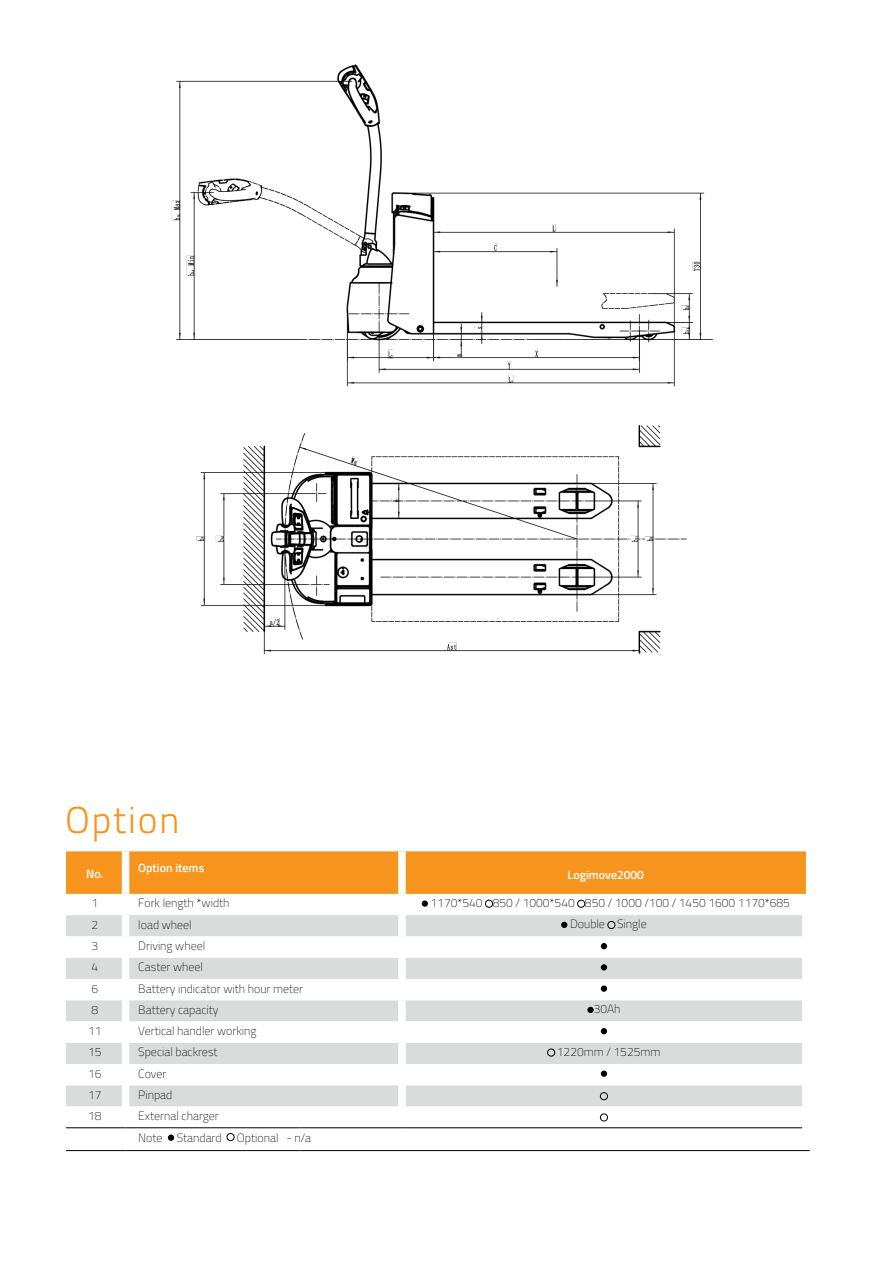
<style>
.page{position:relative;width:893px;height:1263px;background:#fff}
.page>*{position:absolute;margin:0;border:0;box-sizing:border-box;transform-origin:0 0}
.t1{font:300 37.5px "Titillium Web";letter-spacing:.05em;color:#f7941e}
.t2{font:200 12px/21.5px "Titillium Web";color:#000}
.t3{font:600 12px "Titillium Web";color:#fff}
</style>
<div class="page">
<img style="left:171px;top:64px;width:542px;height:591px">
<div style="left:66px;top:851px;width:740px;height:43px;background:#f7941e"></div>
<div style="left:66px;top:915px;width:736px;height:21px;background:#dadcdc"></div>
<svg style="left:66px;top:945px;width:736px;height:197px"></svg>
<div style="left:398px;top:915px;width:8px;height:21px;background:#fff"></div>
<div style="left:398px;top:936px;width:8px;height:22px;background:#fff"></div>
<div style="left:398px;top:958px;width:8px;height:21px;background:#fff"></div>
<div style="left:398px;top:979px;width:8px;height:21px;background:#fff"></div>
<div style="left:398px;top:1000px;width:8px;height:21px;background:#fff"></div>
<div style="left:398px;top:1021px;width:8px;height:22px;background:#fff"></div>
<div style="left:398px;top:1043px;width:8px;height:21px;background:#fff"></div>
<div style="left:398px;top:1064px;width:8px;height:21px;background:#fff"></div>
<div style="left:398px;top:1085px;width:8px;height:21px;background:#fff"></div>
<div style="left:398px;top:1106px;width:8px;height:21px;background:#fff"></div>
<div style="left:122px;top:851px;width:7px;height:43px;background:#fff"></div>
<div style="left:122px;top:915px;width:7px;height:21px;background:#fff"></div>
<div style="left:122px;top:936px;width:7px;height:22px;background:#fff"></div>
<div style="left:122px;top:958px;width:7px;height:21px;background:#fff"></div>
<div style="left:122px;top:979px;width:7px;height:21px;background:#fff"></div>
<div style="left:122px;top:1000px;width:7px;height:21px;background:#fff"></div>
<div style="left:122px;top:1021px;width:7px;height:22px;background:#fff"></div>
<div style="left:122px;top:1043px;width:7px;height:21px;background:#fff"></div>
<div style="left:122px;top:1064px;width:7px;height:21px;background:#fff"></div>
<div style="left:122px;top:1085px;width:7px;height:21px;background:#fff"></div>
<div style="left:122px;top:1106px;width:7px;height:21px;background:#fff"></div>
<div style="left:122px;top:1128px;width:7px;height:22px;background:#fff"></div>
<hr style="left:66px;top:1150px;width:60px;height:1px;background:#000">
<hr style="left:126px;top:1150px;width:174px;height:1px;background:#000">
<hr style="left:300px;top:1150px;width:102px;height:1px;background:#000">
<hr style="left:402px;top:1150px;width:408px;height:1px;background:#000">
<div style="left:398px;top:851px;width:8px;height:43px;background:#fff"></div>
<hr style="left:66px;top:1127px;width:60px;height:1px;background:#000">
<hr style="left:126px;top:1127px;width:174px;height:1px;background:#000">
<hr style="left:300px;top:1127px;width:102px;height:1px;background:#000">
<hr style="left:402px;top:1127px;width:400px;height:1px;background:#000">
<div style="left:422px;top:900px;width:6px;height:7px;background:#000;border-radius:50%"></div>
<div style="left:485px;top:900px;width:8px;height:7px;border:1px solid #000;border-radius:50%"></div>
<div style="left:577px;top:900px;width:8px;height:7px;border:1px solid #000;border-radius:50%"></div>
<svg style="left:561px;top:922px;width:6px;height:6px"></svg>
<div style="left:608px;top:921px;width:7px;height:8px;border:1px solid #000;border-radius:50%"></div>
<svg style="left:601px;top:943px;width:6px;height:6px"></svg>
<svg style="left:601px;top:964px;width:6px;height:6px"></svg>
<div style="left:601px;top:985px;width:6px;height:7px;background:#000;border-radius:50%"></div>
<div style="left:587px;top:1007px;width:7px;height:6px;background:#000;border-radius:50%"></div>
<svg style="left:601px;top:1028px;width:6px;height:6px"></svg>
<div style="left:547px;top:1049px;width:8px;height:7px;border:1px solid #000;border-radius:50%"></div>
<div style="left:601px;top:1070px;width:6px;height:7px;background:#000;border-radius:50%"></div>
<div style="left:600px;top:1092px;width:8px;height:8px;border:1px solid #000;border-radius:50%"></div>
<div style="left:600px;top:1114px;width:8px;height:7px;border:1px solid #000;border-radius:50%"></div>
<div style="left:168px;top:1134px;width:6px;height:7px;background:#000;border-radius:50%"></div>
<div style="left:227px;top:1133px;width:7px;height:8px;border:1px solid #000;border-radius:50%"></div>
<h1 class="t1" style="left:65px;top:793px;width:116px">Option</h1>
<p class="t3" style="left:86px;top:864px;width:19px">No.</p>
<p class="t3" style="left:138px;top:859px;width:68px">Option items</p>
<p class="t3" style="left:568px;top:866px;width:78px">Logimove2000</p>
<p class="t2" style="left:92px;top:892px;width:8px">1</p>
<p class="t2" style="left:138px;top:892px;width:93px">Fork length *width</p>
<p class="t2" style="left:431px;top:891px;width:361px">1170*540 850 / 1000*540 850 / 1000 /100 / 1450 1600 1170*685</p>
<p class="t2" style="left:92px;top:913px;width:8px">2</p>
<p class="t2" style="left:138px;top:913px;width:55px">load wheel</p>
<p class="t2" style="left:570px;top:912px;width:78px">Double Single</p>
<p class="t2" style="left:92px;top:934px;width:8px">3</p>
<p class="t2" style="left:138px;top:934px;width:68px">Driving wheel</p>
<p class="t2" style="left:92px;top:956px;width:8px">4</p>
<p class="t2" style="left:138px;top:956px;width:66px">Caster wheel</p>
<p class="t2" style="left:92px;top:977px;width:8px">6</p>
<p class="t2" style="left:138px;top:977px;width:166px">Battery indicator with hour meter</p>
<p class="t2" style="left:92px;top:998px;width:8px">8</p>
<p class="t2" style="left:138px;top:998px;width:82px">Battery capacity</p>
<p class="t2" style="left:594px;top:997px;width:28px">30Ah</p>
<p class="t2" style="left:88px;top:1019px;width:15px">11</p>
<p class="t2" style="left:138px;top:1019px;width:120px">Vertical handler working</p>
<p class="t2" style="left:88px;top:1041px;width:15px">15</p>
<p class="t2" style="left:138px;top:1041px;width:81px">Special backrest</p>
<p class="t2" style="left:557px;top:1040px;width:105px">1220mm / 1525mm</p>
<p class="t2" style="left:88px;top:1062px;width:15px">16</p>
<p class="t2" style="left:138px;top:1062px;width:30px">Cover</p>
<p class="t2" style="left:88px;top:1083px;width:15px">17</p>
<p class="t2" style="left:138px;top:1083px;width:36px">Pinpad</p>
<p class="t2" style="left:88px;top:1104px;width:15px">18</p>
<p class="t2" style="left:138px;top:1104px;width:85px">External charger<br>Note Standard</p>
<p class="t2" style="left:237px;top:1126px;width:76px">Optional - n/a</p>
</div>
